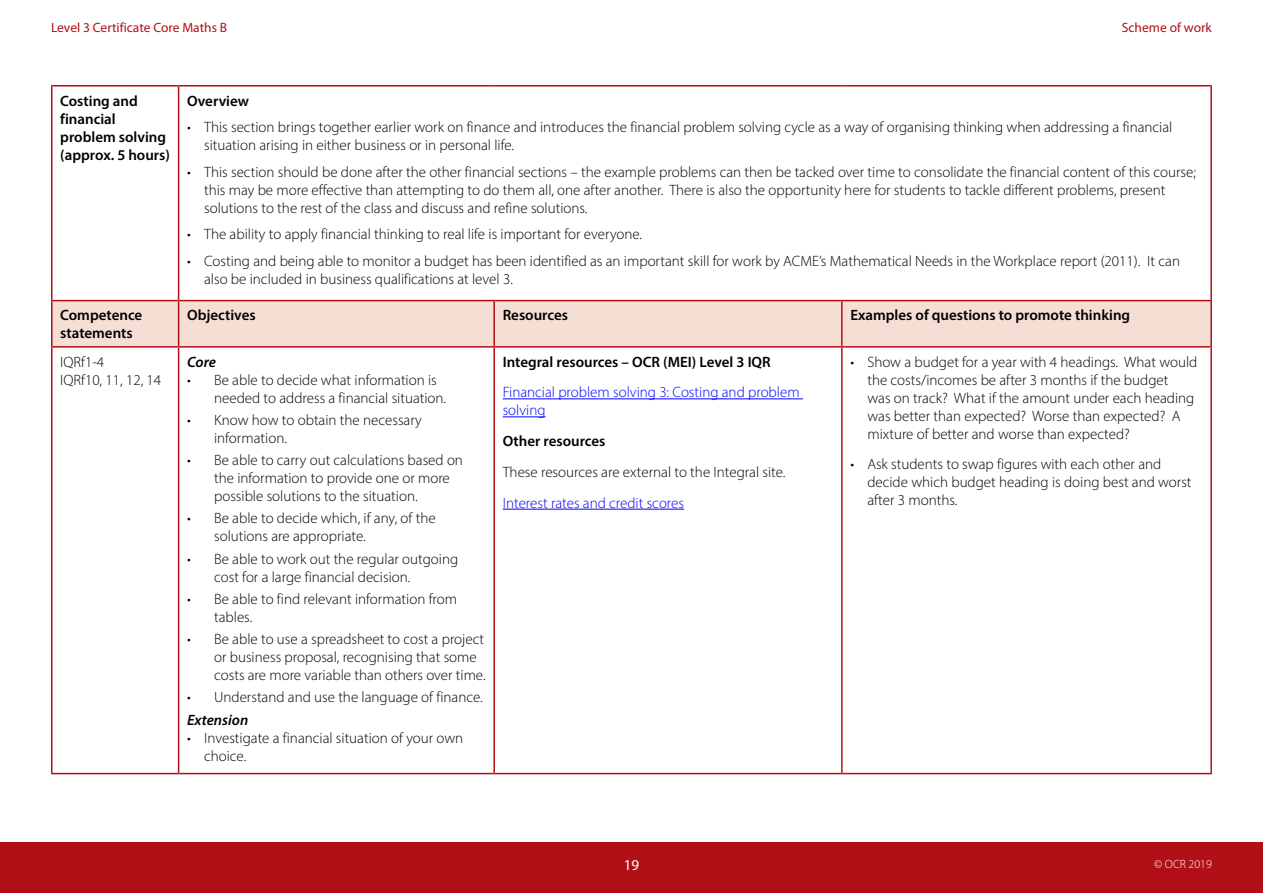
<style>
.page{position:relative;width:1263px;height:893px;background:#fff}
.page>*{position:absolute;margin:0;border:0;box-sizing:border-box;transform-origin:0 0}
.Body{font:300 15px/18px "Myriad Pro";color:#000}
.Body-2{font:600 15px/18px "Myriad Pro";color:#000}
.Body-3{font:300 15px/18px "Myriad Pro";color:#00f}
.Body-4{font:italic 600 15px "Myriad Pro";color:#000}
.t1{font:15px "Myriad Pro";color:#fff}
.t2{font:13.5px "Myriad Pro";color:#b11116}
.t3{font:300 12px "Myriad Pro";color:#fff}
</style>
<div class="page">
<div style="left:0;top:842px;width:1263px;height:51px;background:#b11116"></div>
<div style="left:53px;top:301px;width:1157px;height:45px;background:#f5dfd5"></div>
<hr style="left:51px;top:85px;width:128px;height:2px;background:#b11116">
<hr style="left:51px;top:87px;width:2px;height:213px;background:#b11116">
<hr style="left:179px;top:85px;width:315px;height:2px;background:#b11116">
<hr style="left:178px;top:87px;width:1px;height:213px;background:#b11116">
<hr style="left:494px;top:85px;width:348px;height:2px;background:#b11116">
<hr style="left:842px;top:85px;width:370px;height:2px;background:#b11116">
<hr style="left:1210px;top:87px;width:2px;height:213px;background:#b11116">
<hr style="left:51px;top:300px;width:128px;height:1px;background:#b11116">
<hr style="left:51px;top:301px;width:2px;height:45px;background:#b11116">
<hr style="left:179px;top:300px;width:315px;height:1px;background:#b11116">
<hr style="left:178px;top:301px;width:1px;height:45px;background:#b11116">
<hr style="left:494px;top:300px;width:348px;height:1px;background:#b11116">
<hr style="left:493px;top:301px;width:2px;height:45px;background:#b11116">
<hr style="left:842px;top:300px;width:370px;height:1px;background:#b11116">
<hr style="left:841px;top:301px;width:2px;height:45px;background:#b11116">
<hr style="left:1210px;top:301px;width:2px;height:45px;background:#b11116">
<hr style="left:51px;top:346px;width:128px;height:2px;background:#b11116">
<hr style="left:51px;top:348px;width:2px;height:425px;background:#b11116">
<hr style="left:179px;top:346px;width:315px;height:2px;background:#b11116">
<hr style="left:178px;top:348px;width:1px;height:425px;background:#b11116">
<hr style="left:494px;top:346px;width:348px;height:2px;background:#b11116">
<hr style="left:493px;top:348px;width:2px;height:425px;background:#b11116">
<hr style="left:842px;top:346px;width:370px;height:2px;background:#b11116">
<hr style="left:841px;top:348px;width:2px;height:425px;background:#b11116">
<hr style="left:1210px;top:348px;width:2px;height:425px;background:#b11116">
<hr style="left:51px;top:773px;width:128px;height:1px;background:#b11116">
<hr style="left:179px;top:773px;width:315px;height:1px;background:#b11116">
<hr style="left:494px;top:773px;width:348px;height:1px;background:#b11116">
<hr style="left:842px;top:773px;width:370px;height:1px;background:#b11116">
<hr style="left:503px;top:398px;width:300px;height:1px;background:#00f">
<hr style="left:503px;top:416px;width:43px;height:1px;background:#00f">
<hr style="left:503px;top:509px;width:181px;height:1px;background:#00f">
<p class="t2" style="left:51px;top:19px;width:178px">Level 3 Certificate Core Maths B</p>
<p class="t2" style="left:1122px;top:19px;width:92px">Scheme of work</p>
<p class="Body-2" style="left:60px;top:91px;width:111px">Costing and financial problem solving (approx. 5 hours)</p>
<p class="Body-2" style="left:187px;top:91px;width:63px">Overview</p>
<p class="Body" style="left:204px;top:118px;width:970px;text-indent:-17px">• This section brings together earlier work on finance and introduces the financial problem solving cycle as a way of organising thinking when addressing a financial situation arising in either business or in personal life.</p>
<p class="Body" style="left:204px;top:162px;width:993px;text-indent:-17px">• This section should be done after the other financial sections – the example problems can then be tacked over time to consolidate the financial content of this course; this may be more effective than attempting to do them all, one after another. There is also the opportunity here for students to tackle different problems, present solutions to the rest of the class and discuss and refine solutions.</p>
<p class="Body" style="left:187px;top:225px;width:457px">• The ability to apply financial thinking to real life is important for everyone.</p>
<p class="Body" style="left:204px;top:251px;width:977px;text-indent:-17px">• Costing and being able to monitor a budget has been identified as an important skill for work by ACME’s Mathematical Needs in the Workplace report (2011). It can also be included in business qualifications at level 3.</p>
<p class="Body-2" style="left:60px;top:306px;width:84px">Competence statements</p>
<p class="Body-2" style="left:187px;top:306px;width:70px">Objectives</p>
<p class="Body-2" style="left:503px;top:306px;width:67px">Resources</p>
<p class="Body-2" style="left:850px;top:306px;width:281px">Examples of questions to promote thinking</p>
<p class="Body" style="left:60px;top:352px;width:45px">IQRf1-4</p>
<p class="Body" style="left:60px;top:370px;width:102px">IQRf10, 11, 12, 14</p>
<p class="Body" style="left:867px;top:352px;width:331px;text-indent:-17px">• Show a budget for a year with 4 headings. What would the costs/incomes be after 3 months if the budget<br>was on track? What if the amount under each heading was better than expected? Worse than expected? A mixture of better and worse than expected?</p>
<p class="Body" style="left:867px;top:455px;width:326px;text-indent:-17px">• Ask students to swap figures with each other and decide which budget heading is doing best and worst after 3 months.</p>
<p class="Body-2" style="left:503px;top:352px;width:269px">Integral resources – OCR (MEI) Level 3 IQR</p>
<p class="Body-3" style="left:503px;top:383px;width:298px">Financial problem solving 3: Costing and problem solving</p>
<p class="Body-2" style="left:503px;top:432px;width:104px">Other resources</p>
<p class="Body" style="left:503px;top:463px;width:284px">These resources are external to the Integral site.</p>
<p class="Body-3" style="left:503px;top:493px;width:183px">Interest rates and credit scores</p>
<p class="Body-4" style="left:187px;top:352px;width:30px">Core</p>
<p class="Body" style="left:214px;top:370px;width:234px;text-indent:-27px">• Be able to decide what information is needed to address a financial situation.</p>
<p class="Body" style="left:214px;top:411px;width:209px;text-indent:-27px">• Know how to obtain the necessary information.</p>
<p class="Body" style="left:214px;top:451px;width:250px;text-indent:-27px">• Be able to carry out calculations based on the information to provide one or more possible solutions to the situation.</p>
<p class="Body" style="left:214px;top:509px;width:223px;text-indent:-27px">• Be able to decide which, if any, of the solutions are appropriate.</p>
<p class="Body" style="left:214px;top:549px;width:246px;text-indent:-27px">• Be able to work out the regular outgoing cost for a large financial decision.</p>
<p class="Body" style="left:214px;top:590px;width:244px;text-indent:-27px">• Be able to find relevant information from tables.</p>
<p class="Body" style="left:214px;top:630px;width:273px;text-indent:-27px">• Be able to use a spreadsheet to cost a project or business proposal, recognising that some costs are more variable than others over time.</p>
<p class="Body" style="left:187px;top:688px;width:297px">• Understand and use the language of finance.</p>
<p class="Body-4" style="left:187px;top:710px;width:63px">Extension</p>
<p class="Body" style="left:204px;top:728px;width:261px;text-indent:-17px">• Investigate a financial situation of your own choice.</p>
<p class="t1" style="left:624px;top:856px;width:17px">19</p>
<p class="t3" style="left:1154px;top:857px;width:59px">© OCR 2019</p>
</div>
